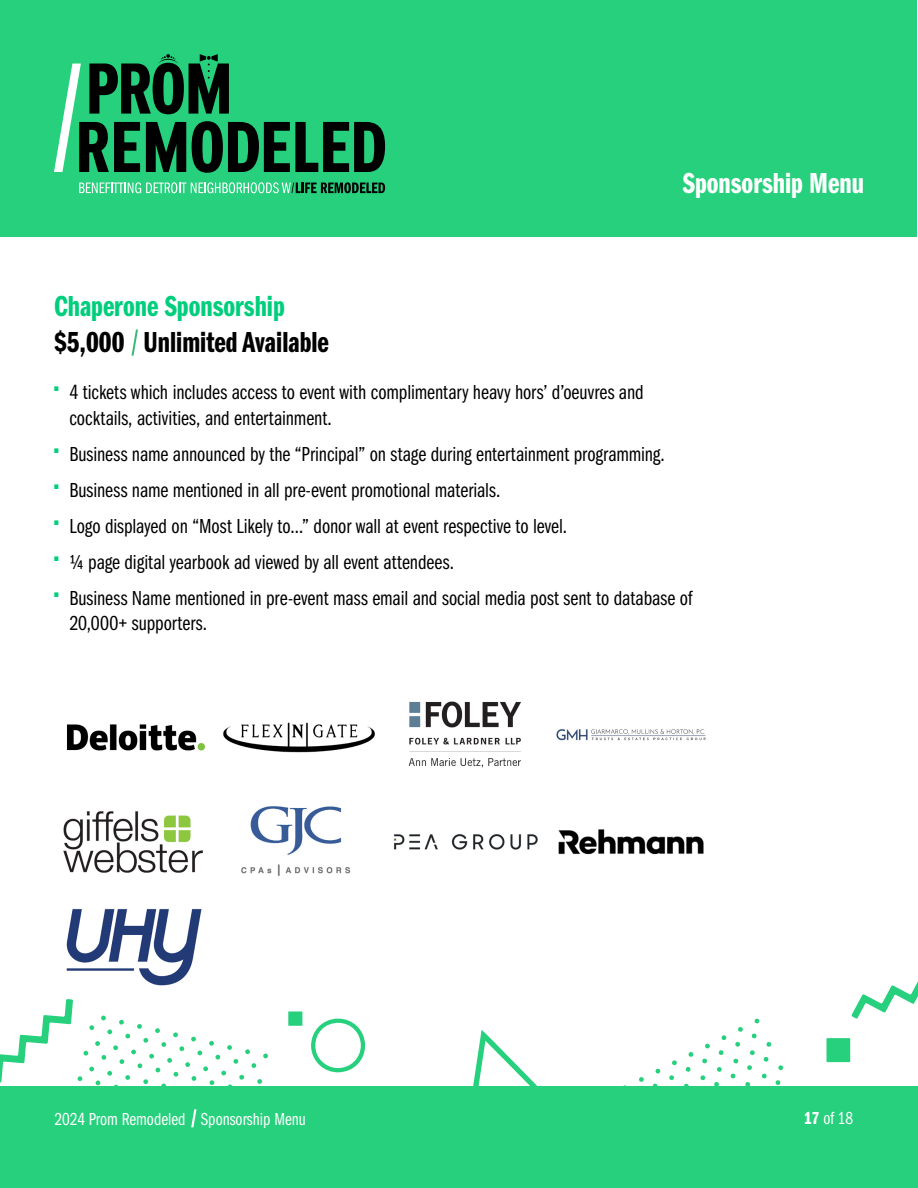
<style>
.page{position:relative;width:918px;height:1188px;background:#fff}
.page>*{position:absolute;margin:0;border:0;box-sizing:border-box;transform-origin:0 0}
.t1{font:30px/36px "Franklin Gothic LT Pro Dm Cm";color:#000}
.t2{font:30px "Franklin Gothic LT Pro Dm Cm";color:#fff}
.t3{font:21px/25.5px "Franklin Gothic LT Pro Bk Cm";color:#000}
.t4{font:18px "Franklin Gothic LT Pro Bk Cm";color:#fff}
.s1{color:#00ce7c}
.s2{font-family:"Franklin Gothic LT Pro Dm Cm";font-size:30px;color:#00cf7d}
.s3{font-family:"Franklin Gothic LT Pro Dm Cm"}
</style>
<div class="page">
<div style="left:0;top:1087px;width:918px;height:101px;background:#26d07c"></div>
<svg style="left:311px;top:1018px;width:54px;height:55px"></svg>
<svg style="left:468px;top:1030px;width:76px;height:57px"></svg>
<svg style="left:288px;top:1011px;width:14px;height:15px"></svg>
<svg style="left:603px;top:981px;width:315px;height:106px"></svg>
<svg style="left:132px;top:330px;width:6px;height:26px"></svg>
<svg style="left:0;top:999px;width:268px;height:129px"></svg>
<div style="left:1px;top:0;width:916px;height:237px;background:#26d07c"></div>
<svg style="left:79px;top:182px;width:306px;height:11px"></svg>
<svg style="left:54px;top:54px;width:331px;height:119px"></svg>
<img style="left:67px;top:724px;width:139px;height:27px">
<img style="left:223px;top:722px;width:152px;height:31px">
<img style="left:408px;top:701px;width:113px;height:67px">
<img style="left:556px;top:729px;width:150px;height:12px">
<img style="left:63px;top:811px;width:140px;height:62px">
<img style="left:241px;top:806px;width:110px;height:70px">
<img style="left:394px;top:834px;width:144px;height:16px">
<img style="left:558px;top:829px;width:146px;height:26px">
<img style="left:66px;top:908px;width:136px;height:78px">
<p class="t2" style="left:683px;top:167px;width:183px">Sponsorship Menu</p>
<p class="t1" style="left:54px;top:289px;width:276px"><span class="s1">Chaperone Sponsorship </span>$5,000 Unlimited Available</p>
<p class="t3" style="left:69px;top:380px;width:576px;text-indent:-15px"><span class="s2">•</span> 4 tickets which includes access to event with complimentary heavy hors’ d’oeuvres and cocktails, activities, and entertainment.</p>
<p class="t3" style="left:54px;top:441px;width:612px"><span class="s2">•</span> Business name announced by the “Principal” on stage during entertainment programming.</p>
<p class="t3" style="left:54px;top:477px;width:448px"><span class="s2">•</span> Business name mentioned in all pre-event promotional materials.</p>
<p class="t3" style="left:54px;top:513px;width:514px"><span class="s2">•</span> Logo displayed on “Most Likely to…” donor wall at event respective to level.</p>
<p class="t3" style="left:54px;top:549px;width:401px"><span class="s2">•</span> ¼ page digital yearbook ad viewed by all event attendees.</p>
<p class="t3" style="left:69px;top:585px;width:624px;text-indent:-15px"><span class="s2">•</span> Business Name mentioned in pre-event mass email and social media post sent to database of<br>20,000+ supporters.</p>
<p class="t4" style="left:54px;top:1109px;width:253px">2024 Prom Remodeled Sponsorship Menu</p>
<p class="t4" style="left:804px;top:1108px;width:51px"><span class="s3">17</span> of 18</p>
</div>
